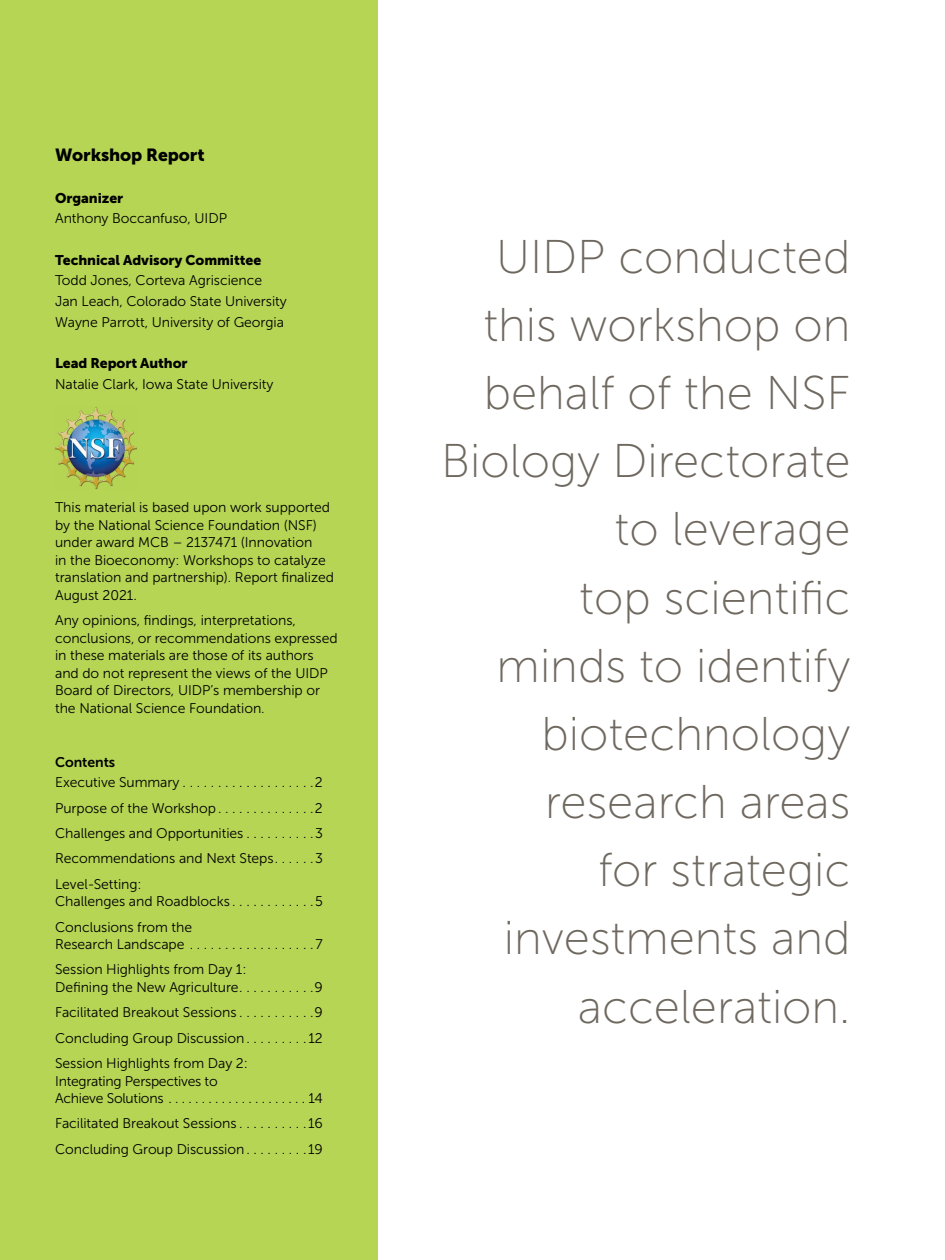
<style>
.page{position:relative;width:945px;height:1260px;background:#fff}
.page>*{position:absolute;margin:0;border:0;box-sizing:border-box;transform-origin:0 0}
.Intro_paragraph_1{font:47.25px/68.2px "Museo Sans 100";color:#6e685f;text-align:right}
.t1{font:17.5px "Museo Sans 900";letter-spacing:-.005em;color:#000}
.t2{font:14px/17.5px "Museo Sans 300";letter-spacing:-.005em;color:#000}
.t3{font:14px "Museo Sans 900";letter-spacing:-.005em;color:#000}
.TOC_-_bold{font:14px "Museo Sans 700";letter-spacing:-.005em;color:#000}
</style>
<div class="page">
<div style="left:0;top:0;width:378px;height:1260px;background:#b6d554"></div>
<img style="left:55px;top:407px;width:82px;height:82px">
<p class="t1" style="left:55px;top:145px;width:151px">Workshop Report</p>
<p class="t3" style="left:55px;top:190px;width:70px">Organizer</p>
<p class="t2" style="left:55px;top:210px;width:173px">Anthony Boccanfuso, UIDP</p>
<p class="t3" style="left:55px;top:252px;width:208px">Technical Advisory Committee</p>
<p class="t2" style="left:55px;top:272px;width:209px">Todd Jones, Corteva Agriscience</p>
<p class="t2" style="left:55px;top:293px;width:233px">Jan Leach, Colorado State University</p>
<p class="t2" style="left:55px;top:313px;width:230px">Wayne Parrott, University of Georgia</p>
<p class="t3" style="left:55px;top:355px;width:134px">Lead Report Author</p>
<p class="t2" style="left:55px;top:375px;width:220px">Natalie Clark, Iowa State University</p>
<p class="t2" style="left:55px;top:499px;width:280px">This material is based upon work supported by the National Science Foundation (NSF) under award MCB – 2137471 (Innovation<br>in the Bioeconomy: Workshops to catalyze translation and partnership). Report finalized August 2021.</p>
<p class="t2" style="left:55px;top:612px;width:284px">Any opinions, findings, interpretations, conclusions, or recommendations expressed in these materials are those of its authors and do not represent the views of the UIDP Board of Directors, UIDP’s membership or the National Science Foundation.</p>
<p class="TOC_-_bold" style="left:55px;top:754px;width:62px">Contents</p>
<p class="t2" style="left:55px;top:774px;width:269px">Executive Summary . . . . . . . . . . . . . . . . . . 2</p>
<p class="t2" style="left:55px;top:799px;width:269px">Purpose of the Workshop . . . . . . . . . . . . . 2</p>
<p class="t2" style="left:55px;top:824px;width:269px">Challenges and Opportunities . . . . . . . . . 3</p>
<p class="t2" style="left:55px;top:850px;width:269px">Recommendations and Next Steps . . . . . 3</p>
<p class="t2" style="left:55px;top:875px;width:269px">Level-Setting:<br>Challenges and Roadblocks . . . . . . . . . . . 5</p>
<p class="t2" style="left:55px;top:918px;width:269px">Conclusions from the<br>Research Landscape . . . . . . . . . . . . . . . . . 7</p>
<p class="t2" style="left:55px;top:961px;width:269px">Session Highlights from Day 1:<br>Defining the New Agriculture . . . . . . . . . . 9</p>
<p class="t2" style="left:55px;top:1004px;width:269px">Facilitated Breakout Sessions . . . . . . . . . . 9</p>
<p class="t2" style="left:55px;top:1029px;width:269px">Concluding Group Discussion . . . . . . . . 12</p>
<p class="t2" style="left:55px;top:1055px;width:269px">Session Highlights from Day 2:<br>Integrating Perspectives to<br>Achieve Solutions . . . . . . . . . . . . . . . . . . . . . 14</p>
<p class="t2" style="left:55px;top:1115px;width:269px">Facilitated Breakout Sessions . . . . . . . . . 16</p>
<p class="t2" style="left:55px;top:1140px;width:269px">Concluding Group Discussion . . . . . . . . 19</p>
<p class="Intro_paragraph_1" style="left:441px;top:223px;width:411px">UIDP conducted this workshop on behalf of the NSF<br>Biology Directorate to leverage<br>top scientific minds to identify biotechnology research areas<br>for strategic investments and acceleration.</p>
</div>
